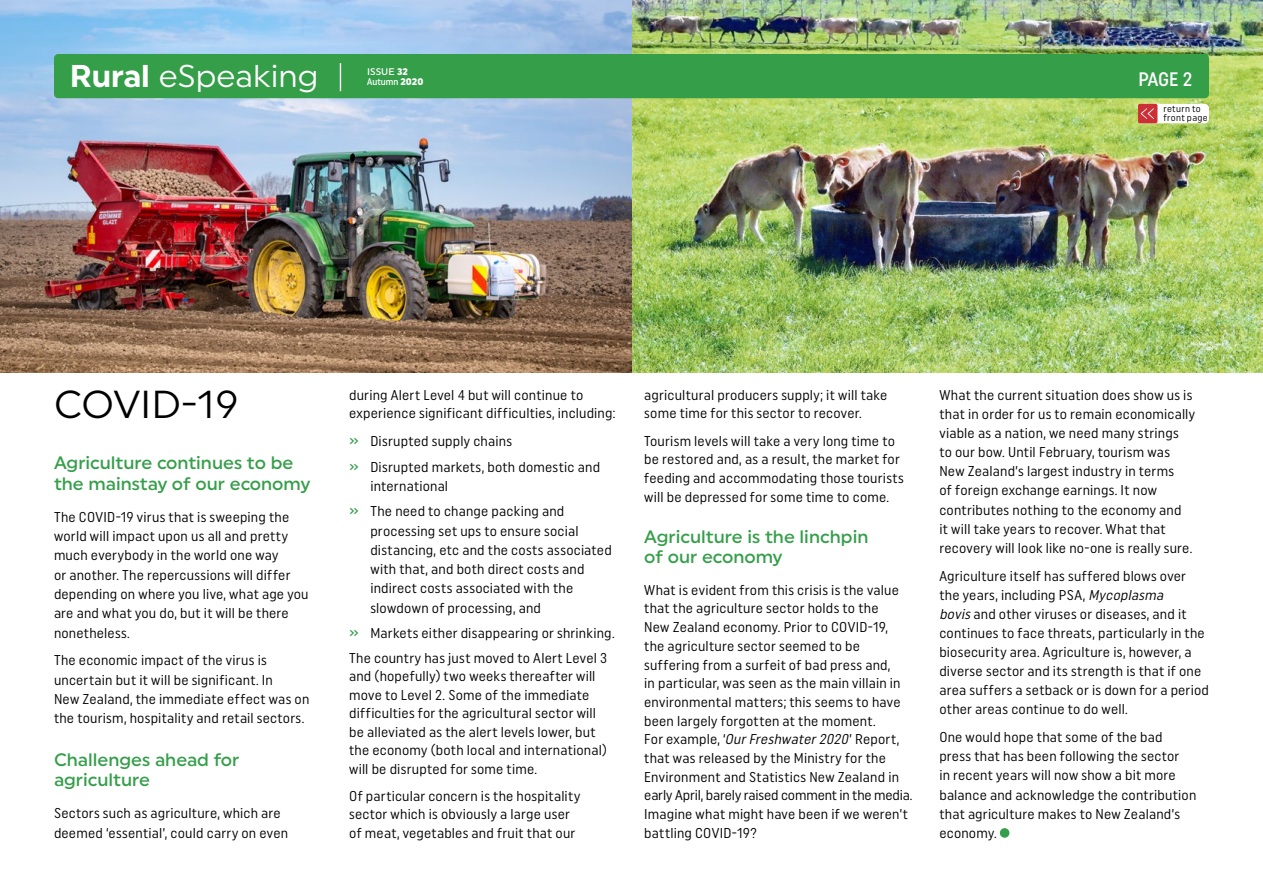
<style>
.page{position:relative;width:1263px;height:893px;background:#fff}
.page>*{position:absolute;margin:0;border:0;box-sizing:border-box;transform-origin:0 0}
.t1{font:39px "Uniform";color:#000}
.t2{font:31.5px "Uniform";color:#fff}
.t3{font:500 19.5px "Uniform Condensed";color:#fff}
.t4{font:500 18px/20.9px "Uniform";color:#349e49}
.t5{font:14.25px/19.2px "Uniform Condensed";letter-spacing:.015em;color:#000}
.t6{font:9.6px/9px "Uniform Condensed";letter-spacing:.03em;color:#000}
.t7{font:500 9.6px "Uniform Condensed";color:#fff}
.t8{font:500 9.6px "Uniform";color:#fff}
.s1{font-weight:700}
.s2{font-weight:900}
.s3{font-family:"Uniform";font-weight:900}
.s4{font-weight:500;color:#349e49}
.s5{font-style:italic}
</style>
<div class="page">
<img style="left:631px;top:0;width:632px;height:372px">
<img style="left:0;top:0;width:631px;height:372px">
<div style="left:1138px;top:104px;width:71px;height:19px;background:#fff;border-radius:4px"></div>
<div style="left:1138px;top:104px;width:19px;height:19px;background:#cd2f36;border-radius:2px"></div>
<svg style="left:1141px;top:108px;width:13px;height:11px"></svg>
<div style="left:54px;top:54px;width:1155px;height:44px;background:#349e49;border-radius:4px"></div>
<svg style="left:340px;top:63px;width:1px;height:28px"></svg>
<div style="left:1000px;top:828px;width:9px;height:10px;background:#349e49;border-radius:50%"></div>
<h2 class="t2" style="left:70px;top:57px;width:250px"><span class="s1">Rural</span> eSpeaking</h2>
<p class="t8" style="left:367px;top:65px;width:42px">ISSUE <span class="s2">32</span></p>
<p class="t7" style="left:367px;top:76px;width:58px">Autumn <span class="s3">2020</span></p>
<h3 class="t3" style="left:1138px;top:67px;width:55px">PAGE 2</h3>
<p class="t6" style="left:1163px;top:104px;width:46px">return to front page</p>
<h1 class="t1" style="left:54px;top:381px;width:186px">COVID-19</h1>
<p class="t4" style="left:54px;top:452px;width:258px">Agriculture continues to be the mainstay of our economy</p>
<p class="t5" style="left:54px;top:507px;width:256px">The COVID-19 virus that is sweeping the world will impact upon us all and pretty much everybody in the world one way<br>or another. The repercussions will differ depending on where you live, what age you are and what you do, but it will be there nonetheless.</p>
<p class="t5" style="left:54px;top:651px;width:257px">The economic impact of the virus is uncertain but it will be significant. In<br>New Zealand, the immediate effect was on the tourism, hospitality and retail sectors.</p>
<p class="t4" style="left:54px;top:748px;width:187px">Challenges ahead for agriculture</p>
<p class="t5" style="left:54px;top:803px;width:236px">Sectors such as agriculture, which are deemed ‘essential’, could carry on even</p>
<p class="t5" style="left:349px;top:385px;width:268px;line-height:18.5px">during Alert Level 4 but will continue to experience significant difficulties, including:</p>
<p class="t5" style="left:349px;top:428px;width:252px;line-height:25.7px"><span class="s4">»</span> Disrupted supply chains<br><span class="s4">»</span> Disrupted markets, both domestic and</p>
<p class="t5" style="left:349px;top:473px;width:217px;line-height:25.7px;text-indent:21px">international<br><span class="s4">»</span> The need to change packing and</p>
<p class="t5" style="left:370px;top:521px;width:243px">processing set ups to ensure social distancing, etc and the costs associated with that, and both direct costs and indirect costs associated with the slowdown of processing, and</p>
<p class="t5" style="left:349px;top:620px;width:267px;line-height:24.9px"><span class="s4">»</span> Markets either disappearing or shrinking.<br>The country has just moved to Alert Level 3</p>
<p class="t5" style="left:349px;top:667px;width:259px;line-height:18.5px">and (hopefully) two weeks thereafter will move to Level 2. Some of the immediate difficulties for the agricultural sector will be alleviated as the alert levels lower, but the economy (both local and international) will be disrupted for some time.</p>
<p class="t5" style="left:349px;top:786px;width:233px;line-height:18.5px">Of particular concern is the hospitality sector which is obviously a large user of meat, vegetables and fruit that our</p>
<p class="t5" style="left:644px;top:385px;width:244px;line-height:18.8px">agricultural producers supply; it will take some time for this sector to recover.</p>
<p class="t5" style="left:644px;top:431px;width:261px;line-height:18.8px">Tourism levels will take a very long time to be restored and, as a result, the market for feeding and accommodating those tourists will be depressed for some time to come.</p>
<p class="t4" style="left:644px;top:526px;width:226px;line-height:20.2px">Agriculture is the linchpin of our economy</p>
<p class="t5" style="left:644px;top:580px;width:270px;line-height:18.8px">What is evident from this crisis is the value that the agriculture sector holds to the<br>New Zealand economy. Prior to COVID-19,<br>the agriculture sector seemed to be suffering from a surfeit of bad press and,<br>in particular, was seen as the main villain in environmental matters; this seems to have been largely forgotten at the moment.<br>For example, ‘<span class="s5">OurFreshwater2020</span>’ Report, that was released by the Ministry for the Environment and Statistics New Zealand in early April, barely raised comment in the media.<br>Imagine what might have been if we weren’t battling COVID-19?</p>
<p class="t5" style="left:939px;top:385px;width:257px">What the current situation does show us is that in order for us to remain economically viable as a nation, we need many strings<br>to our bow. Until February, tourism was New Zealand’s largest industry in terms<br>of foreign exchange earnings. It now contributes nothing to the economy and<br>it will take years to recover. What that recovery will look like no-one is really sure.</p>
<p class="t5" style="left:939px;top:566px;width:271px">Agriculture itself has suffered blows over the years, including PSA, <span class="s5">Mycoplasma bovis</span>and other viruses or diseases, and it continues to face threats, particularly in the biosecurity area. Agriculture is, however, a diverse sector and its strength is that if one area suffers a setback or is down for a period other areas continue to do well.</p>
<p class="t5" style="left:939px;top:727px;width:258px">One would hope that some of the bad press that has been following the sector<br>in recent years will now show a bit more balance and acknowledge the contribution that agriculture makes to New Zealand’s economy.</p>
</div>
